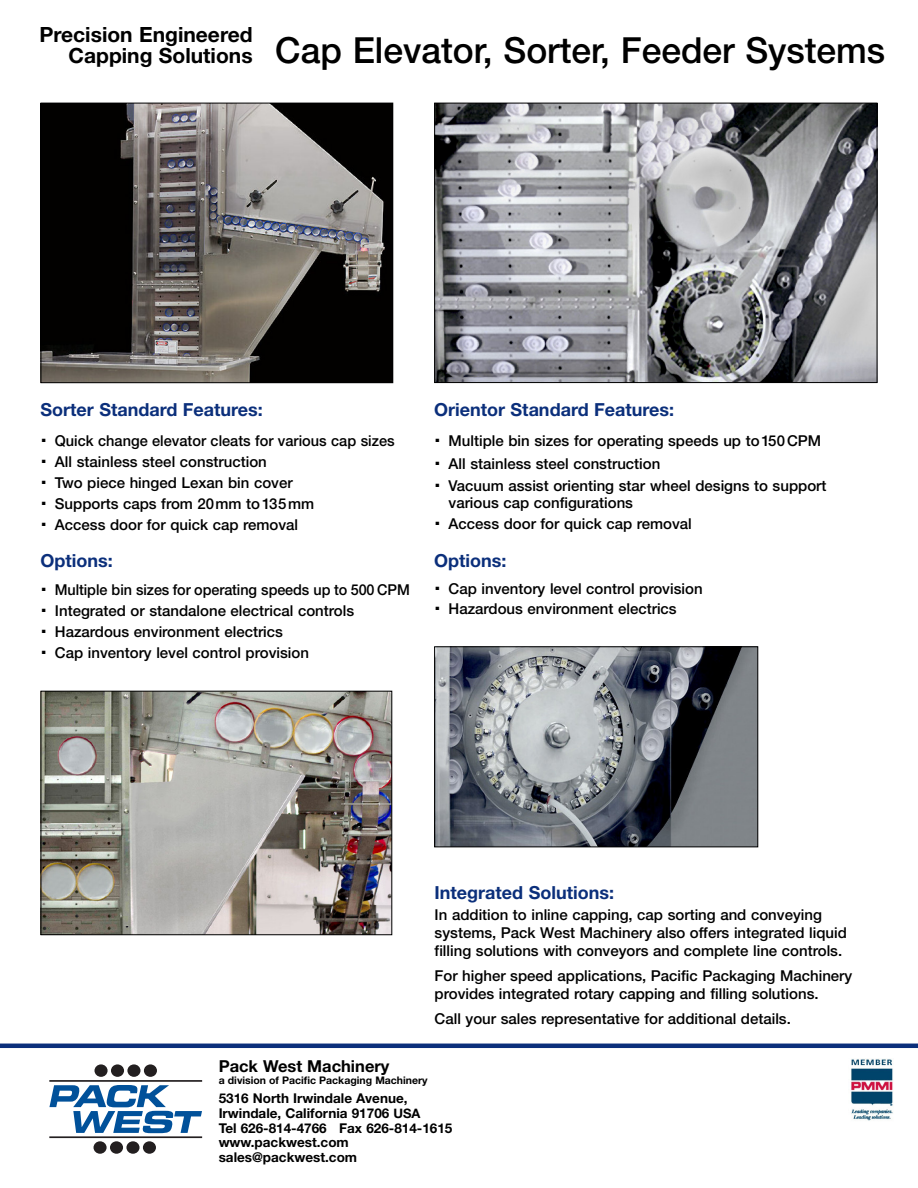
<style>
.page{position:relative;width:918px;height:1188px;background:#fff}
.page>*{position:absolute;margin:0;border:0;box-sizing:border-box;transform-origin:0 0}
.t1{font:500 36px "Helvetica Neue";color:#000}
.t2{font:700 21px "Helvetica Neue";color:#000}
.t3{font:700 18px "Helvetica Neue";color:#0b2f7b}
.t4{font:700 16.5px "Helvetica Neue";color:#000}
.t5{font:500 15px/21px "Helvetica Neue";color:#000}
.t6{font:500 15px/21px "Helvetica Neue";color:#000;scale:.96 1}
.t7{font:700 13.5px/14.7px "Helvetica Neue";color:#000}
.t8{font:700 10.5px "Helvetica Neue";color:#000}
.s1{font-weight:700;font-size:21px}
.s2{font-size:13.05px}
</style>
<div class="page">
<svg style="left:49px;top:1085px;width:153px;height:48px"></svg>
<hr style="left:49px;top:1080px;width:153px;height:2px;background:#231f20">
<div style="left:95px;top:1064px;width:13px;height:13px;background:#231f20;border-radius:50%"></div>
<div style="left:111px;top:1064px;width:13px;height:13px;background:#231f20;border-radius:50%"></div>
<div style="left:127px;top:1064px;width:14px;height:13px;background:#231f20;border-radius:50%"></div>
<div style="left:144px;top:1064px;width:13px;height:13px;background:#231f20;border-radius:50%"></div>
<div style="left:94px;top:1141px;width:13px;height:13px;background:#231f20;border-radius:50%"></div>
<div style="left:110px;top:1141px;width:13px;height:13px;background:#231f20;border-radius:50%"></div>
<div style="left:126px;top:1141px;width:14px;height:13px;background:#231f20;border-radius:50%"></div>
<div style="left:143px;top:1141px;width:13px;height:13px;background:#231f20;border-radius:50%"></div>
<hr style="left:49px;top:1136px;width:153px;height:2px;background:#231f20">
<hr style="left:0;top:1044px;width:918px;height:4px;background:#0b2f7b">
<img style="left:851px;top:1059px;width:42px;height:62px">
<img style="left:42px;top:693px;width:348px;height:240px">
<div style="left:40px;top:691px;width:352px;height:244px;border:1px solid #000"></div>
<img style="left:436px;top:105px;width:439px;height:276px">
<div style="left:434px;top:103px;width:443px;height:280px;border:1px solid #000"></div>
<img style="left:436px;top:648px;width:320px;height:197px">
<div style="left:434px;top:646px;width:324px;height:201px;border:1px solid #000"></div>
<img style="left:42px;top:105px;width:349px;height:276px">
<div style="left:40px;top:103px;width:353px;height:280px;border:1px solid #000"></div>
<h2 class="t2" style="left:39px;top:27px;width:215px">Precision Engineered</h2>
<h1 class="t1" style="left:69px;top:38px;width:818px"><span class="s1">Capping Solutions</span> Cap Elevator, Sorter, Feeder Systems</h1>
<p class="t3" style="left:40px;top:403px;width:224px">Sorter Standard Features:</p>
<p class="t5" style="left:40px;top:432px;width:356px"><sup>.</sup> Quick change elevator cleats for various cap sizes <sup>.</sup> All stainless steel construction<br><sup>.</sup> Two piece hinged Lexan bin cover<br><sup>.</sup> Supports caps from 20mm to135mm<br><sup>.</sup> Access door for quick cap removal</p>
<p class="t3" style="left:40px;top:554px;width:74px">Options:</p>
<p class="t6" style="left:40px;top:581px;width:386px"><sup>.</sup> Multiple bin sizes for operating speeds up to 500 CPM <sup>.</sup> Integrated or standalone electrical controls<br><sup>.</sup> Hazardous environment electrics<br><sup>.</sup> Cap inventory level control provision</p>
<p class="t3" style="left:434px;top:403px;width:242px">Orientor Standard Features:</p>
<p class="t5" style="left:434px;top:431px;width:394px;line-height:22.5px"><sup>.</sup> Multiple bin sizes for operating speeds up to150 CPM <sup>.</sup> All stainless steel construction<br><sup>.</sup> Vacuum assist orienting star wheel designs to support</p>
<p class="t5" style="left:434px;top:493px;width:259px;text-indent:14px">various cap configurations<br><sup>.</sup> Access door for quick cap removal</p>
<p class="t3" style="left:434px;top:554px;width:74px">Options:</p>
<p class="t5" style="left:434px;top:580px;width:270px;line-height:19.5px"><sup>.</sup> Cap inventory level control provision <sup>.</sup> Hazardous environment electrics</p>
<p class="t3" style="left:435px;top:886px;width:181px">Integrated Solutions:</p>
<p class="t5" style="left:435px;top:908px;width:414px;line-height:18px">In addition to inline capping, cap sorting and conveying systems, Pack West Machinery also offers integrated liquid filling solutions with conveyors and complete line controls.</p>
<p class="t5" style="left:435px;top:968px;width:419px;line-height:18px">For higher speed applications, Pacific Packaging Machinery provides integrated rotary capping and filling solutions.</p>
<p class="t5" style="left:435px;top:1010px;width:358px">Call your sales representative for additional details.</p>
<p class="t4" style="left:219px;top:1060px;width:172px">Pack West Machinery</p>
<p class="t8" style="left:219px;top:1076px;width:210px">a division of Pacific Packaging Machinery</p>
<p class="t7" style="left:219px;top:1092px;width:235px">5316 North Irwindale Avenue,<br>Irwindale, California 91706 <span class="s2">USA<br></span>Tel 626-814-4766 Fax 626-814-1615 www.packwest.com sales@packwest.com</p>
</div>
